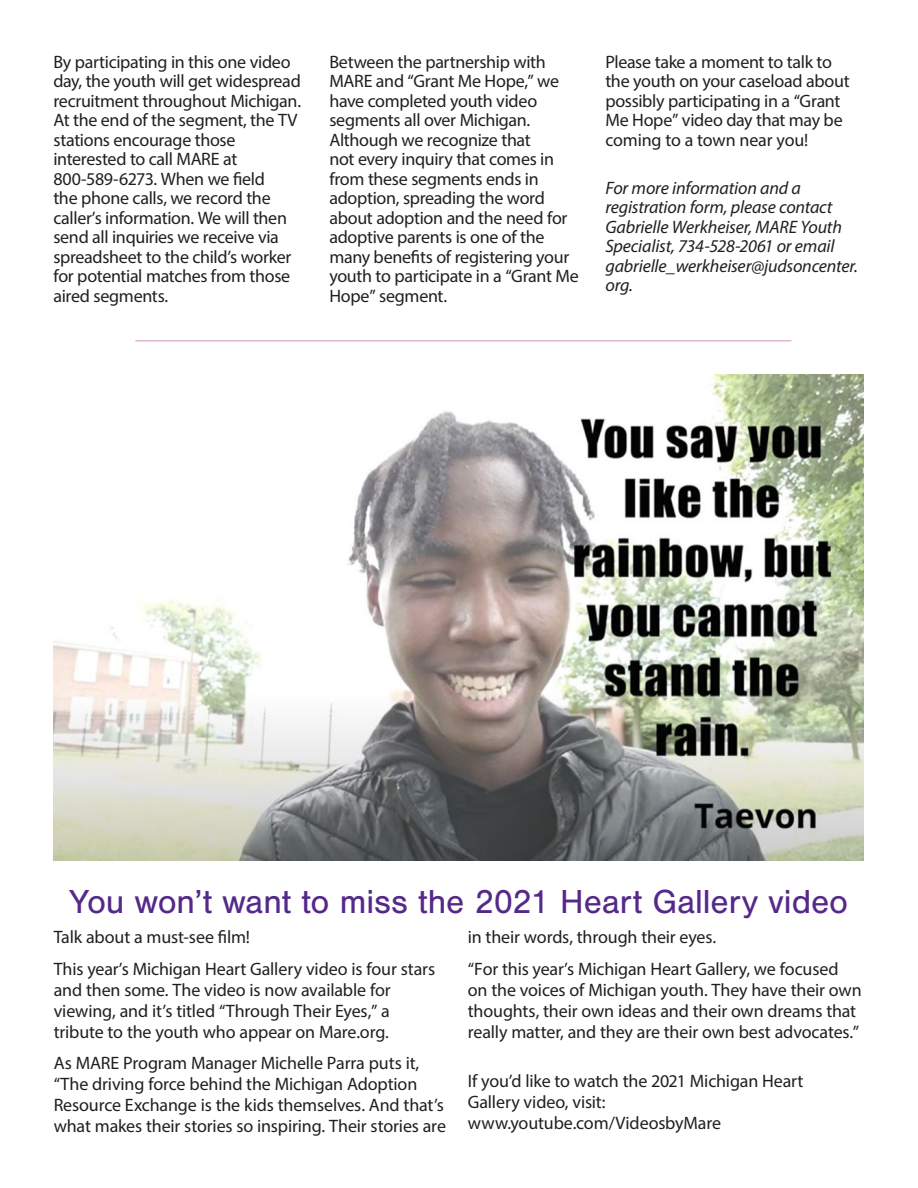
<style>
.page{position:relative;width:918px;height:1188px;background:#fff}
.page>*{position:absolute;margin:0;border:0;box-sizing:border-box;transform-origin:0 0}
.Paragraph_Style_1{font:34.5px "Nimbus San";letter-spacing:-.005em;color:#542989}
.t1{font:18px/19.5px "Myriad Pro";letter-spacing:-.015em;color:#231f20}
.t2{font:italic 18px/19.5px "Myriad Pro";letter-spacing:-.01em;color:#231f20}
</style>
<div class="page">
<img style="left:53px;top:374px;width:810px;height:486px">
<hr style="left:136px;top:340px;width:655px;height:1px;background:#cf91bf">
<p class="t1" style="left:53px;top:51px;width:249px">By participating in this one video day, the youth will get widespread recruitment throughout Michigan.<br>At the end of the segment, the TV stations encourage those interested to call MARE at<br>800-589-6273. When we field<br>the phone calls, we record the caller’s information. We will then send all inquiries we receive via spreadsheet to the child’s worker for potential matches from those aired segments.</p>
<p class="t1" style="left:329px;top:51px;width:251px">Between the partnership with<br>MARE and “Grant Me Hope,” we have completed youth video segments all over Michigan.<br>Although we recognize that<br>not every inquiry that comes in from these segments ends in adoption, spreading the word about adoption and the need for adoptive parents is one of the many benefits of registering your youth to participate in a “Grant Me<br>Hope” segment.</p>
<p class="t1" style="left:605px;top:51px;width:246px">Please take a moment to talk to the youth on your caseload about possibly participating in a “Grant<br>Me Hope” video day that may be coming to a town near you!</p>
<p class="t2" style="left:605px;top:177px;width:254px">For more information and a registration form, please contact<br>Gabrielle Werkheiser, MARE Youth<br>Specialist, 734-528-2061 or email gabrielle_werkheiser@judsoncenter. org.</p>
<p class="Paragraph_Style_1" style="left:69px;top:883px;width:780px">You won’t want to miss the 2021 Heart Gallery video</p>
<p class="t1" style="left:54px;top:927px;width:198px">Talk about a must-see film!</p>
<p class="t1" style="left:54px;top:958px;width:383px;line-height:21px">This year’s Michigan Heart Gallery video is four stars and then some. The video is now available for viewing, and it’s titled “Through Their Eyes,” a tribute to the youth who appear on Mare.org.</p>
<p class="t1" style="left:54px;top:1053px;width:394px;line-height:21px">As MARE Program Manager Michelle Parra puts it, “The driving force behind the Michigan Adoption Resource Exchange is the kids themselves. And that’s what makes their stories so inspiring. Their stories are</p>
<p class="t1" style="left:468px;top:927px;width:250px">in their words, through their eyes.</p>
<p class="t1" style="left:468px;top:958px;width:395px;line-height:21px">“For this year’s Michigan Heart Gallery, we focused on the voices of Michigan youth. They have their own thoughts, their own ideas and their own dreams that really matter, and they are their own best advocates.”</p>
<p class="t1" style="left:468px;top:1071px;width:337px;line-height:21px">If you’d like to watch the 2021 Michigan Heart<br>Gallery video, visit: www.youtube.com/VideosbyMare</p>
</div>
